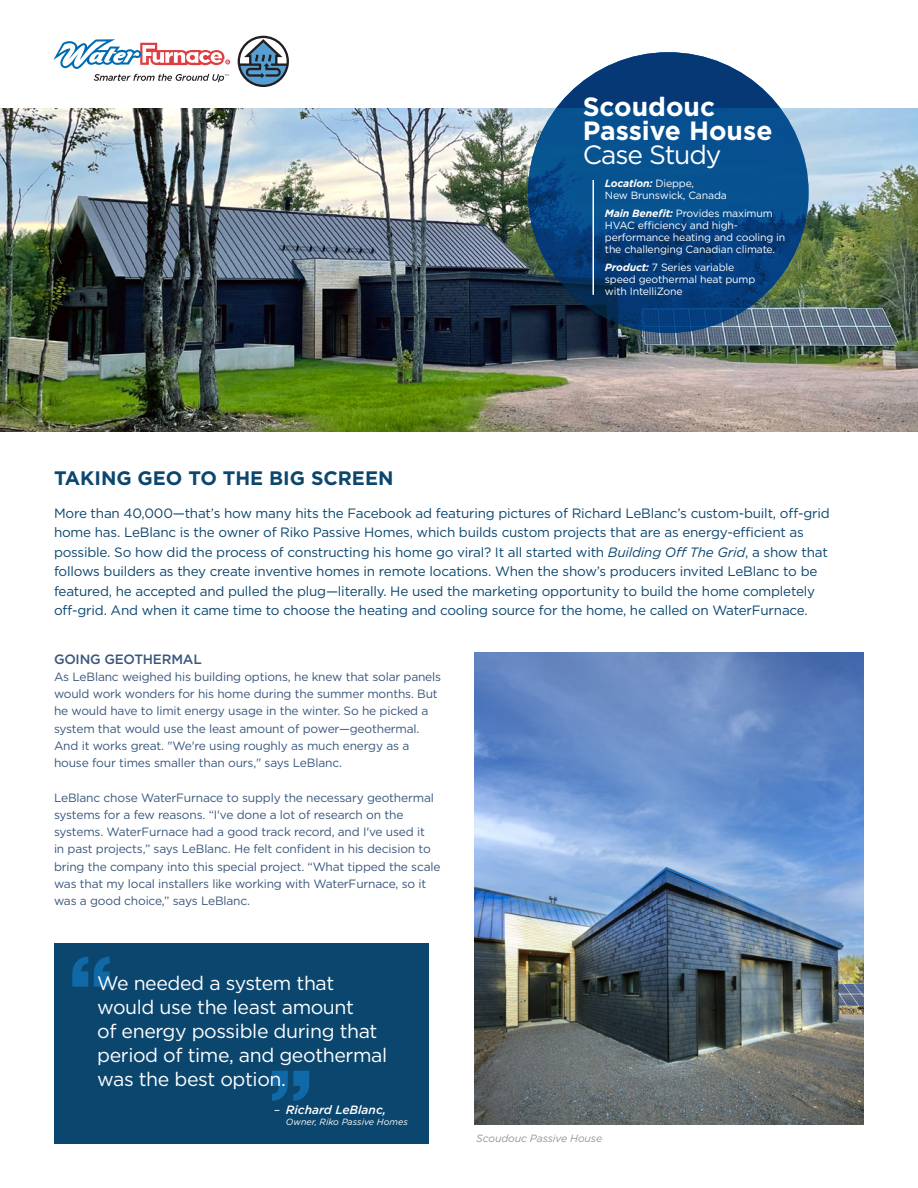
<style>
.page{position:relative;width:918px;height:1188px;background:#fff}
.page>*{position:absolute;margin:0;border:0;box-sizing:border-box;transform-origin:0 0}
.t1{font:700 26.4px/24px "Gotham";color:#fff}
.t2{font:26.4px "Gotham";letter-spacing:-.04em;color:#fff}
.t3{font:19.5px/24px "Gotham";letter-spacing:-.02em;color:#fff}
.t4{font:700 19.5px "Gotham";color:#0b466f}
.t5{font:13.5px/19.5px "Gotham";letter-spacing:-.015em;color:#0b466f}
.t6{font:500 13.5px "Gotham";letter-spacing:-.015em;color:#39577c}
.t7{font:12px/17.2px "Gotham";letter-spacing:-.015em;color:#39577c}
.t8{font:italic 500 12px "Gotham";color:#fff}
.t9{font:10.5px/12px "Gotham";letter-spacing:-.015em;color:#fff}
.t10{font:italic 10.5px "Gotham";letter-spacing:-.01em;color:#939598}
.t11{font:italic 9px "Gotham";color:#fff}
.s1{font-weight:700;font-style:italic}
.s2{font-style:italic}
.s3{font-weight:400}
</style>
<div class="page">
<img style="left:0;top:108px;width:918px;height:324px">
<svg style="left:528px;top:52px;width:281px;height:281px;background:#064582"></svg>
<svg style="left:238px;top:36px;width:51px;height:51px"></svg>
<svg style="left:53px;top:39px;width:177px;height:43px"></svg>
<hr style="left:592px;top:180px;width:2px;height:115px;background:#fff">
<div style="left:54px;top:943px;width:375px;height:200px;background:#0b466f"></div>
<svg style="left:72px;top:957px;width:38px;height:30px"></svg>
<svg style="left:272px;top:1071px;width:37px;height:30px"></svg>
<img style="left:475px;top:653px;width:389px;height:471px">
<p class="t1" style="left:583px;top:95px;width:191px">Scoudouc<br>Passive House</p>
<p class="t2" style="left:583px;top:138px;width:140px">Case Study</p>
<p class="t9" style="left:605px;top:177px;width:124px"><span class="s1">Location:</span> Dieppe,<br>New Brunswick, Canada</p>
<p class="t9" style="left:605px;top:207px;width:182px"><span class="s1">Main Benefit:</span> Provides maximum<br>HVAC efficiency and high&shy;performance heating and cooling in the challenging Canadian climate.</p>
<p class="t9" style="left:605px;top:261px;width:152px"><span class="s1">Product:</span> 7 Series variable speed geothermal heat pump with IntelliZone</p>
<p class="t4" style="left:54px;top:465px;width:341px">TAKING GEO TO THE BIG SCREEN</p>
<p class="t5" style="left:54px;top:503px;width:777px">More than 40,000—that’s how many hits the Facebook ad featuring pictures of Richard LeBlanc’s custom-built, off-grid home has. LeBlanc is the owner of Riko Passive Homes, which builds custom projects that are as energy-efficient as possible. So how did the process of constructing his home go viral? It all started with <span class="s2">Building Off The Grid</span>, a show that follows builders as they create inventive homes in remote locations. When the show’s producers invited LeBlanc to be featured, he accepted and pulled the plug—literally. He used the marketing opportunity to build the home completely off-grid. And when it came time to choose the heating and cooling source for the home, he called on WaterFurnace.</p>
<p class="t6" style="left:54px;top:650px;width:149px">GOING GEOTHERMAL</p>
<p class="t7" style="left:54px;top:668px;width:389px">As LeBlanc weighed his building options, he knew that solar panels would work wonders for his home during the summer months. But he would have to limit energy usage in the winter. So he picked a system that would use the least amount of power—geothermal.<br>And it works great. "We're using roughly as much energy as a house four times smaller than ours," says LeBlanc.</p>
<p class="t7" style="left:54px;top:789px;width:388px">LeBlanc chose WaterFurnace to supply the necessary geothermal systems for a few reasons. “I've done a lot of research on the systems. WaterFurnace had a good track record, and I've used it<br>in past projects,” says LeBlanc. He felt confident in his decision to bring the company into this special project. “What tipped the scale was that my local installers like working with WaterFurnace, so it was a good choice,” says LeBlanc.</p>
<p class="t3" style="left:97px;top:971px;width:292px">We needed a system that would use the least amount<br>of energy possible during that period of time, and geothermal was the best option.</p>
<p class="t8" style="left:274px;top:1102px;width:114px"><span class="s3">–</span> Richard LeBlanc,</p>
<p class="t11" style="left:286px;top:1116px;width:123px">Owner, Riko Passive Homes</p>
<p class="t10" style="left:476px;top:1132px;width:128px">Scoudouc Passive House</p>
</div>
